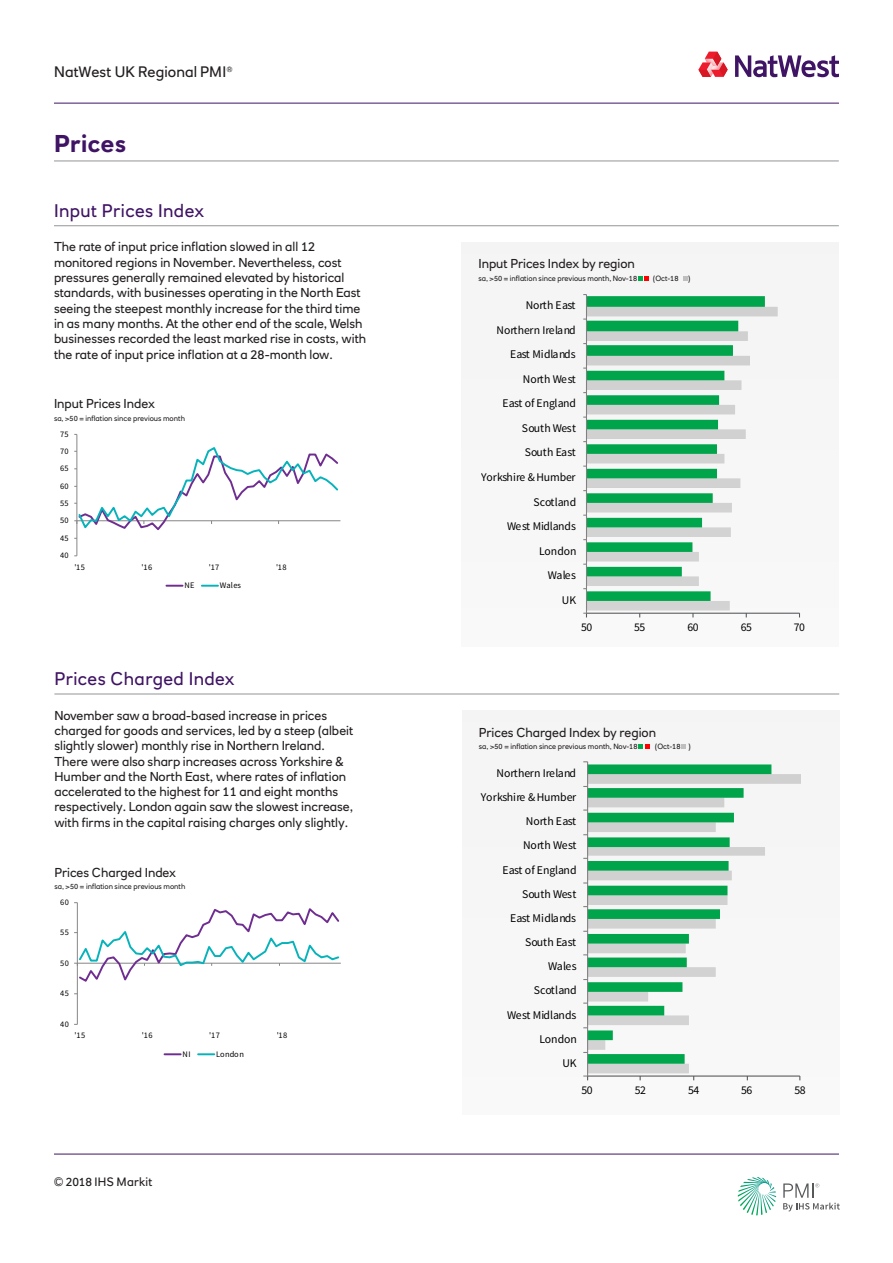
<style>
.page{position:relative;width:893px;height:1263px;background:#fff}
.page>*{position:absolute;margin:0;border:0;box-sizing:border-box;transform-origin:0 0}
.Section_header_large{font:700 24px "RN House Sans";letter-spacing:.025em;color:#3f1464}
.Section_header{font:18px "RN House Sans";letter-spacing:.025em;color:#3f1464}
.t1{font:15px "RN House Sans";letter-spacing:.005em;color:#231f20}
.Body_copy_main{font:12.75px/15.3px "RN House Sans";color:#231f20}
.Chart_title{font:12.75px "RN House Sans";color:#231f20}
.t2{font:12px "RN House Sans";letter-spacing:.015em;color:#231f20}
.t3{font:11.85px "Source Sans Pro";letter-spacing:-.005em;color:#000}
.t4{font:11.7px "Source Sans Pro";letter-spacing:-.005em;color:#000}
.t5{font:8.4px "Source Sans Pro";letter-spacing:.04em;color:#000}
.Axis_title{font:7.5px "RN House Sans";color:#231f20}
</style>
<div class="page">
<hr style="left:54px;top:103px;width:785px;height:1px;background:#3f1464">
<svg style="left:738px;top:1177px;width:38px;height:38px"></svg>
<svg style="left:783px;top:1183px;width:57px;height:28px"></svg>
<hr style="left:54px;top:1154px;width:785px;height:1px;background:#3f1464">
<svg style="left:735px;top:55px;width:104px;height:22px"></svg>
<svg style="left:698px;top:52px;width:30px;height:25px"></svg>
<hr style="left:54px;top:161px;width:785px;height:1px;background:#939598">
<div style="left:461px;top:242px;width:378px;height:404px;background:#f6f6f6"></div>
<svg style="left:587px;top:307px;width:191px;height:303px"></svg>
<svg style="left:587px;top:296px;width:178px;height:305px"></svg>
<hr style="left:586px;top:613px;width:213px;height:1px;background:#58595b">
<hr style="left:586px;top:295px;width:1px;height:318px;background:#868686">
<hr style="left:54px;top:225px;width:785px;height:1px;background:#939598">
<hr style="left:77px;top:434px;width:1px;height:122px;background:#868686">
<svg style="left:74px;top:445px;width:266px;height:87px"></svg>
<svg style="left:166px;top:585px;width:17px;height:2px"></svg>
<svg style="left:202px;top:585px;width:16px;height:2px"></svg>
<svg style="left:638px;top:276px;width:11px;height:5px"></svg>
<svg style="left:683px;top:276px;width:4px;height:5px"></svg>
<div style="left:462px;top:710px;width:377px;height:405px;background:#f6f6f6"></div>
<svg style="left:588px;top:774px;width:212px;height:299px"></svg>
<svg style="left:588px;top:764px;width:183px;height:300px"></svg>
<hr style="left:588px;top:1075px;width:212px;height:1px;background:#58595b">
<hr style="left:587px;top:762px;width:1px;height:314px;background:#868686">
<svg style="left:583px;top:1075px;width:5px;height:5px"></svg>
<hr style="left:54px;top:694px;width:785px;height:1px;background:#939598">
<hr style="left:77px;top:903px;width:1px;height:121px;background:#868686">
<svg style="left:74px;top:902px;width:267px;height:82px"></svg>
<svg style="left:165px;top:1053px;width:16px;height:2px"></svg>
<svg style="left:198px;top:1053px;width:16px;height:2px"></svg>
<svg style="left:638px;top:744px;width:12px;height:5px"></svg>
<svg style="left:682px;top:745px;width:4px;height:4px"></svg>
<p class="t1" style="left:54px;top:63px;width:180px">NatWest UK Regional PMI<sup>®</sup></p>
<p class="Section_header_large" style="left:54px;top:129px;width:74px">Prices</p>
<p class="Section_header" style="left:54px;top:200px;width:152px">Input Prices Index</p>
<p class="Body_copy_main" style="left:54px;top:239px;width:314px">The rate of input price inflation slowed in all 12 monitored regions in November. Nevertheless, cost pressures generally remained elevated by historical standards, with businesses operating in the North East seeing the steepest monthly increase for the third time in as many months. At the other end of the scale, Welsh businesses recorded the least marked rise in costs, with the rate of input price inflation at a 28-month low.</p>
<p class="Chart_title" style="left:54px;top:396px;width:102px">Input Prices Index</p>
<p class="Axis_title" style="left:54px;top:413px;width:132px">sa, &gt;50 = inflation since previous month</p>
<p class="t5" style="left:60px;top:429px;width:10px">75</p>
<p class="t5" style="left:60px;top:446px;width:10px">70</p>
<p class="t5" style="left:60px;top:463px;width:10px">65</p>
<p class="t5" style="left:60px;top:481px;width:10px">60</p>
<p class="t5" style="left:60px;top:498px;width:10px">55</p>
<p class="t5" style="left:60px;top:515px;width:10px">50</p>
<p class="t5" style="left:60px;top:533px;width:10px">45</p>
<p class="t5" style="left:60px;top:550px;width:10px">40</p>
<p class="t5" style="left:74px;top:562px;width:12px">'15</p>
<p class="t5" style="left:142px;top:562px;width:12px">'16</p>
<p class="t5" style="left:209px;top:562px;width:12px">'17</p>
<p class="t5" style="left:276px;top:562px;width:12px">'18</p>
<p class="t5" style="left:184px;top:580px;width:12px">NE</p>
<p class="t5" style="left:220px;top:580px;width:22px">Wales</p>
<p class="Section_header" style="left:54px;top:668px;width:182px">Prices Charged Index</p>
<p class="Body_copy_main" style="left:54px;top:707px;width:300px">November saw a broad-based increase in prices charged for goods and services, led by a steep (albeit slightly slower) monthly rise in Northern Ireland.<br>There were also sharp increases across Yorkshire &amp; Humber and the North East, where rates of inflation accelerated to the highest for 11 and eight months respectively. London again saw the slowest increase, with firms in the capital raising charges only slightly.</p>
<p class="Chart_title" style="left:54px;top:864px;width:123px">Prices Charged Index</p>
<p class="Axis_title" style="left:54px;top:882px;width:132px">sa, &gt;50 = inflation since previous month</p>
<p class="t5" style="left:60px;top:897px;width:10px">60</p>
<p class="t5" style="left:60px;top:927px;width:10px">55</p>
<p class="t5" style="left:60px;top:958px;width:10px">50</p>
<p class="t5" style="left:60px;top:988px;width:10px">45</p>
<p class="t5" style="left:60px;top:1018px;width:10px">40</p>
<p class="t5" style="left:75px;top:1030px;width:12px">'15</p>
<p class="t5" style="left:142px;top:1030px;width:12px">'16</p>
<p class="t5" style="left:209px;top:1030px;width:12px">'17</p>
<p class="t5" style="left:277px;top:1030px;width:12px">'18</p>
<p class="t5" style="left:183px;top:1049px;width:9px">NI</p>
<p class="t5" style="left:216px;top:1049px;width:29px">London</p>
<p class="t2" style="left:54px;top:1174px;width:100px">© 2018 IHS Markit</p>
<p class="Chart_title" style="left:478px;top:256px;width:158px">Input Prices Index by region</p>
<p class="Axis_title" style="left:478px;top:274px;width:160px">sa, &gt;50 = inflation since previous month, Nov-18</p>
<p class="Axis_title" style="left:653px;top:274px;width:27px">(Oct-18</p>
<p class="Axis_title" style="left:688px;top:274px;width:4px">)</p>
<p class="t4" style="left:526px;top:298px;width:51px">North East</p>
<p class="t4" style="left:497px;top:323px;width:80px">Northern Ireland</p>
<p class="t4" style="left:510px;top:347px;width:67px">East Midlands</p>
<p class="t4" style="left:523px;top:372px;width:54px">North West</p>
<p class="t4" style="left:502px;top:396px;width:75px">East of England</p>
<p class="t4" style="left:522px;top:421px;width:56px">South West</p>
<p class="t4" style="left:525px;top:445px;width:52px">South East</p>
<p class="t4" style="left:481px;top:470px;width:96px">Yorkshire &amp; Humber</p>
<p class="t4" style="left:533px;top:494px;width:44px">Scotland</p>
<p class="t4" style="left:507px;top:519px;width:70px">West Midlands</p>
<p class="t4" style="left:539px;top:543px;width:39px">London</p>
<p class="t4" style="left:548px;top:568px;width:30px">Wales</p>
<p class="t4" style="left:562px;top:593px;width:16px">UK</p>
<p class="t4" style="left:581px;top:620px;width:13px">50</p>
<p class="t4" style="left:634px;top:620px;width:13px">55</p>
<p class="t4" style="left:687px;top:620px;width:13px">60</p>
<p class="t4" style="left:741px;top:620px;width:13px">65</p>
<p class="t4" style="left:794px;top:620px;width:13px">70</p>
<p class="Chart_title" style="left:479px;top:724px;width:179px">Prices Charged Index by region</p>
<p class="Axis_title" style="left:479px;top:742px;width:160px">sa, &gt;50 = inflation since previous month, Nov-18</p>
<p class="Axis_title" style="left:655px;top:742px;width:37px">(Oct-18 )</p>
<p class="t3" style="left:497px;top:765px;width:81px">Northern Ireland</p>
<p class="t3" style="left:481px;top:790px;width:97px">Yorkshire &amp; Humber</p>
<p class="t3" style="left:526px;top:814px;width:52px">North East</p>
<p class="t3" style="left:523px;top:838px;width:55px">North West</p>
<p class="t3" style="left:502px;top:862px;width:76px">East of England</p>
<p class="t3" style="left:522px;top:886px;width:56px">South West</p>
<p class="t3" style="left:510px;top:910px;width:68px">East Midlands</p>
<p class="t3" style="left:525px;top:935px;width:53px">South East</p>
<p class="t3" style="left:548px;top:959px;width:30px">Wales</p>
<p class="t3" style="left:534px;top:983px;width:44px">Scotland</p>
<p class="t3" style="left:507px;top:1007px;width:71px">West Midlands</p>
<p class="t3" style="left:539px;top:1031px;width:39px">London</p>
<p class="t3" style="left:562px;top:1055px;width:16px">UK</p>
<p class="t3" style="left:582px;top:1083px;width:13px">50</p>
<p class="t3" style="left:635px;top:1083px;width:13px">52</p>
<p class="t3" style="left:688px;top:1083px;width:13px">54</p>
<p class="t3" style="left:741px;top:1083px;width:13px">56</p>
<p class="t3" style="left:794px;top:1083px;width:13px">58</p>
</div>
